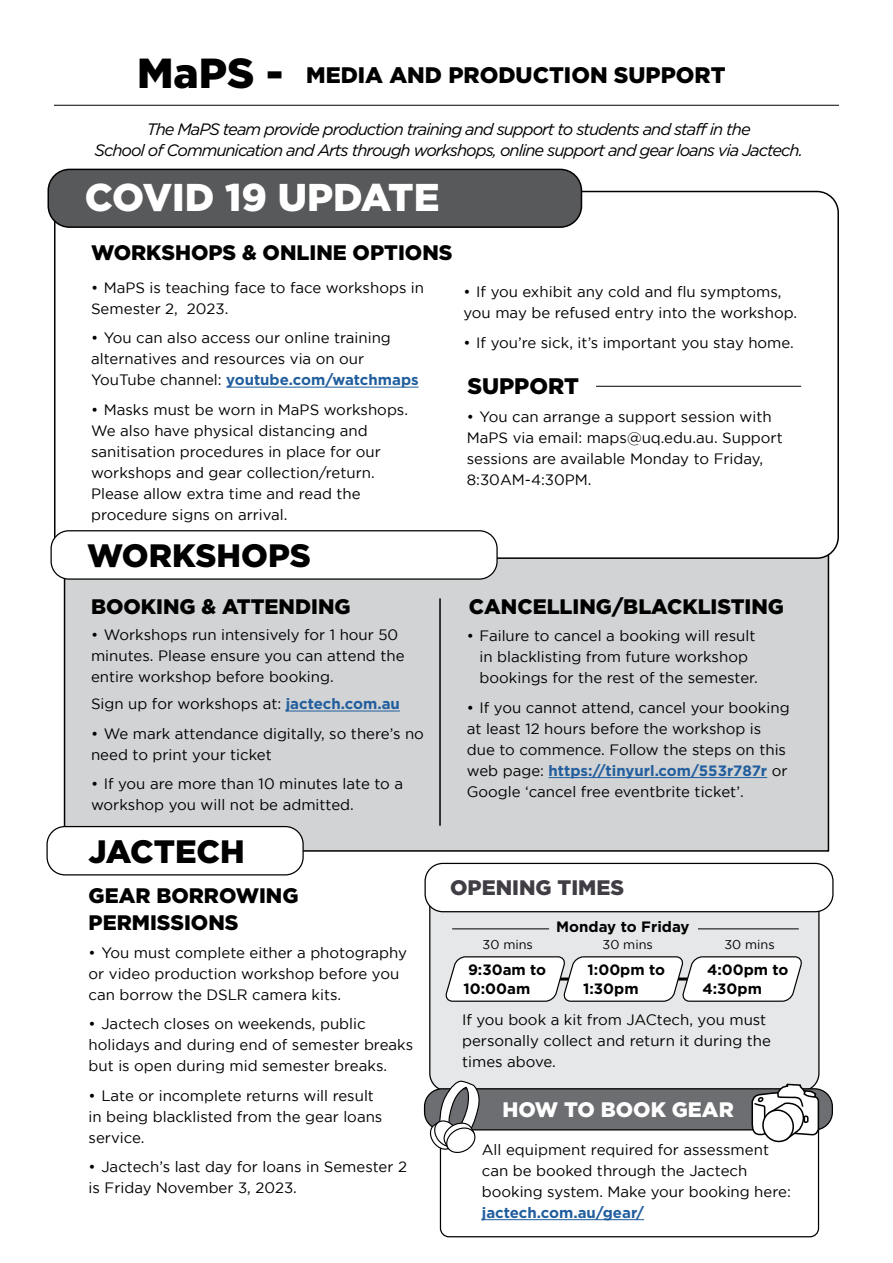
<style>
.page{position:relative;width:893px;height:1263px;background:#fff}
.page>*{position:absolute;margin:0;border:0;box-sizing:border-box;transform-origin:0 0}
.t1{font:900 38.7px "Gotham";color:#fff}
.t2{font:900 32.4px "Gotham";color:#000}
.t3{font:900 22.5px "Gotham";color:#000}
.t4{font:900 21px/27px "Gotham";color:#000}
.t5{font:900 21px "Gotham";color:#fff}
.t6{font:900 21px "Gotham";color:#413d45}
.t7{font:italic 16.5px/21px "Gotham";letter-spacing:-.06em;color:#000;text-align:center}
.t8{font:15px/21px "Gotham";color:#000}
.t9{font:700 15px/19px "Gotham";color:#000}
.t10{font:700 15px "Gotham";color:#215e9e}
.t11{font:12.75px "Gotham";color:#000}
.s1{font-size:42px}
.s2{font-weight:700;color:#215e9e}
</style>
<div class="page">
<div style="left:65px;top:493px;width:763px;height:358px;background:#d1d3d4"></div>
<div style="left:55px;top:191px;width:783px;height:367px;background:#fff;border-radius:21px"></div>
<div style="left:48px;top:169px;width:533px;height:58px;background:#58595b;border-radius:21px"></div>
<div style="left:48px;top:169px;width:534px;height:59px;border:2px solid #000;border-radius:21px"></div>
<hr style="left:226px;top:387px;width:193px;height:1px;background:#215e9e">
<hr style="left:286px;top:711px;width:114px;height:1px;background:#215e9e">
<hr style="left:548px;top:777px;width:219px;height:1px;background:#215e9e">
<hr style="left:54px;top:105px;width:785px;height:1px;background:#000">
<hr style="left:596px;top:386px;width:205px;height:1px;background:#000">
<hr style="left:439px;top:598px;width:2px;height:228px;background:#000">
<div style="left:51px;top:531px;width:446px;height:48px;background:#fff;border-radius:18px"></div>
<div style="left:51px;top:530px;width:447px;height:50px;border:1px solid #000;border-radius:18px"></div>
<div style="left:430px;top:871px;width:389px;height:220px;background:#e6e7e8;border-radius:18px"></div>
<hr style="left:698px;top:928px;width:101px;height:1px;background:#000">
<hr style="left:452px;top:928px;width:97px;height:1px;background:#000">
<div style="left:47px;top:826px;width:256px;height:49px;background:#fff;border-radius:18px"></div>
<div style="left:46px;top:826px;width:258px;height:49px;border:1px solid #000;border-radius:18px"></div>
<div style="left:425px;top:863px;width:408px;height:49px;background:#fff;border-radius:18px"></div>
<div style="left:424px;top:863px;width:410px;height:49px;border:1px solid #000;border-radius:18px"></div>
<svg style="left:445px;top:956px;width:357px;height:46px;background:#ebebeb"></svg>
<div style="left:440px;top:1111px;width:379px;height:126px;border:1px solid #000;border-radius:9px"></div>
<hr style="left:482px;top:1219px;width:162px;height:1px;background:#215e9e">
<div style="left:425px;top:1089px;width:407px;height:41px;background:#6d6e71;border-radius:18px"></div>
<div style="left:424px;top:1088px;width:409px;height:42px;border:1px solid #000;border-radius:18px"></div>
<svg style="left:428px;top:1080px;width:54px;height:74px"></svg>
<svg style="left:751px;top:1081px;width:70px;height:63px"></svg>
<h3 class="t3" style="left:137px;top:62px;width:590px"><span class="s1">MaPS -</span> MEDIA AND PRODUCTION SUPPORT</h3>
<p class="t7" style="left:95px;top:119px;width:710px">The MaPS team provide production training and support to students and staff in the<br>School of Communication and Arts through workshops, online support and gear loans via Jactech.</p>
<h1 class="t1" style="left:85px;top:175px;width:356px">COVID 19 UPDATE</h1>
<h3 class="t4" style="left:91px;top:239px;width:363px">WORKSHOPS &amp; ONLINE OPTIONS</h3>
<p class="t8" style="left:91px;top:277px;width:335px">• MaPS is teaching face to face workshops in<br>Semester 2, 2023.</p>
<p class="t8" style="left:91px;top:327px;width:329px">• You can also access our online training alternatives and resources via on our<br>YouTube channel: <span class="s2">youtube.com/watchmaps</span></p>
<p class="t8" style="left:91px;top:399px;width:319px">• Masks must be worn in MaPS workshops.<br>We also have physical distancing and sanitisation procedures in place for our workshops and gear collection/return.<br>Please allow extra time and read the procedure signs on arrival.</p>
<h2 class="t2" style="left:87px;top:537px;width:225px">WORKSHOPS</h2>
<p class="t8" style="left:464px;top:281px;width:335px">• If you exhibit any cold and flu symptoms, you may be refused entry into the workshop.</p>
<p class="t8" style="left:464px;top:332px;width:332px">• If you’re sick, it’s important you stay home.</p>
<h3 class="t3" style="left:467px;top:373px;width:113px">SUPPORT</h3>
<p class="t8" style="left:467px;top:406px;width:317px">• You can arrange a support session with MaPS via email: maps@uq.edu.au. Support sessions are available Monday to Friday, 8:30AM-4:30PM.</p>
<h3 class="t4" style="left:91px;top:592px;width:261px">BOOKING &amp; ATTENDING</h3>
<h3 class="t4" style="left:469px;top:592px;width:317px">CANCELLING/BLACKLISTING</h3>
<p class="t8" style="left:91px;top:624px;width:315px">• Workshops run intensively for 1 hour 50 minutes. Please ensure you can attend the entire workshop before booking.</p>
<p class="t8" style="left:91px;top:693px;width:310px">Sign up for workshops at: <span class="s2">jactech.com.au</span></p>
<p class="t8" style="left:91px;top:722px;width:334px">• We mark attendance digitally, so there’s no need to print your ticket</p>
<p class="t8" style="left:91px;top:773px;width:314px">• If you are more than 10 minutes late to a workshop you will not be admitted.</p>
<h2 class="t2" style="left:88px;top:832px;width:158px">JACTECH</h2>
<h3 class="t4" style="left:89px;top:881px;width:211px">GEAR BORROWING<br>PERMISSIONS</h3>
<p class="t8" style="left:89px;top:942px;width:320px">• You must complete either a photography or video production workshop before you can borrow the DSLR camera kits.</p>
<p class="t8" style="left:89px;top:1013px;width:326px">• Jactech closes on weekends, public holidays and during end of semester breaks but is open during mid semester breaks.</p>
<p class="t8" style="left:89px;top:1085px;width:295px">• Late or incomplete returns will result in being blacklisted from the gear loans service.</p>
<p class="t8" style="left:89px;top:1156px;width:320px">• Jactech’s last day for loans in Semester 2 is Friday November 3, 2023.</p>
<p class="t8" style="left:480px;top:625px;width:280px;text-indent:-13px">• Failure to cancel a booking will result in blacklisting from future workshop bookings for the rest of the semester.</p>
<p class="t8" style="left:467px;top:696px;width:324px">• If you cannot attend, cancel your booking at least 12 hours before the workshop is due to commence. Follow the steps on this web page: <span class="s2">https://tinyurl.com/553r787r</span> or Google ‘cancel free eventbrite ticket’.</p>
<h3 class="t6" style="left:450px;top:875px;width:176px">OPENING TIMES</h3>
<p class="t9" style="left:556px;top:917px;width:135px">Monday to Friday</p>
<p class="t11" style="left:483px;top:937px;width:52px">30 mins</p>
<p class="t11" style="left:602px;top:937px;width:52px">30 mins</p>
<p class="t11" style="left:724px;top:937px;width:52px">30 mins</p>
<p class="t9" style="left:463px;top:960px;width:84px;text-indent:4px">9:30am to<br>10:00am</p>
<p class="t9" style="left:583px;top:960px;width:83px">1:00pm to<br>1:30pm</p>
<p class="t9" style="left:702px;top:960px;width:88px;text-indent:4px">4:00pm to<br>4:30pm</p>
<p class="t8" style="left:462px;top:1008px;width:310px">If you book a kit from JACtech, you must personally collect and return it during the times above.</p>
<h3 class="t5" style="left:502px;top:1097px;width:233px">HOW TO BOOK GEAR</h3>
<p class="t8" style="left:482px;top:1138px;width:311px">All equipment required for assessment can be booked through the Jactech booking system. Make your booking here:</p>
<p class="t10" style="left:482px;top:1204px;width:164px">jactech.com.au/gear/</p>
</div>
